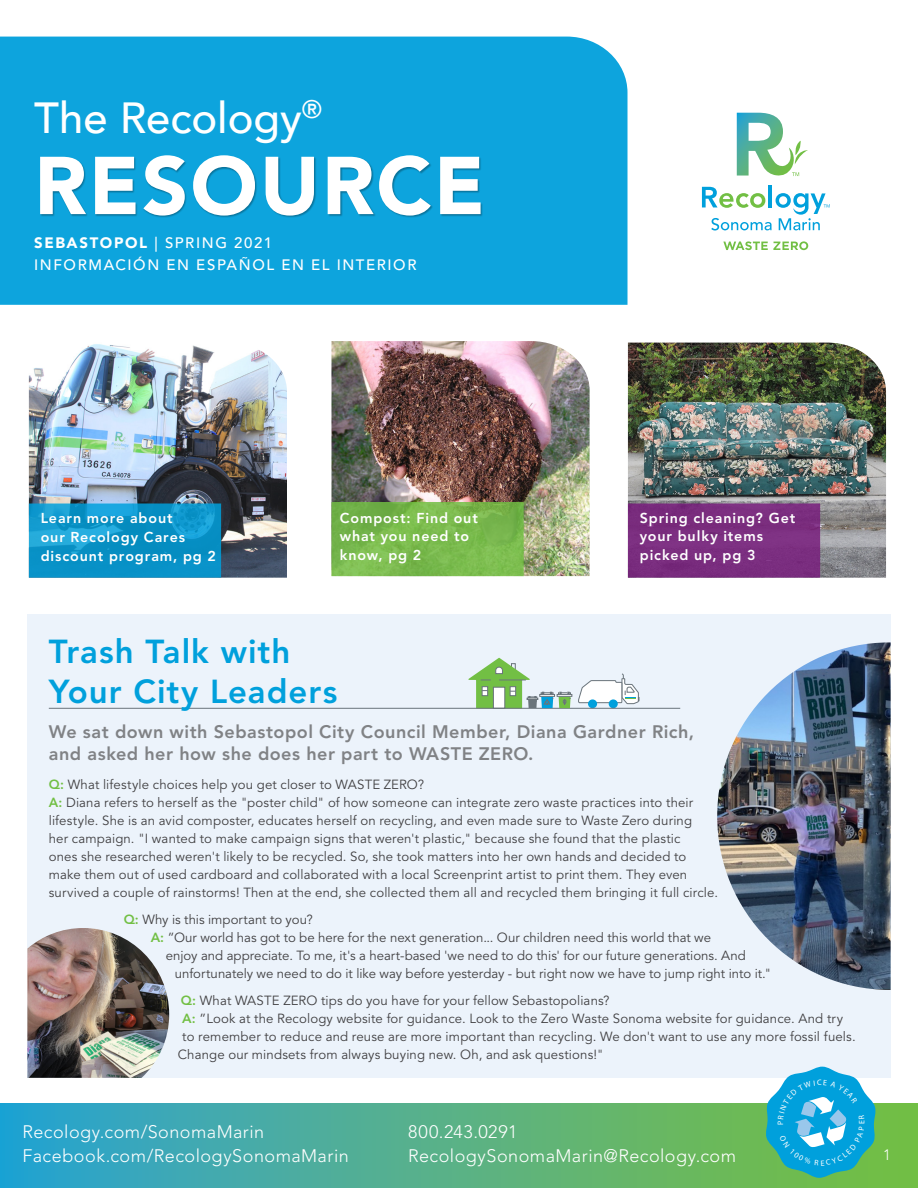
<style>
.page{position:relative;width:918px;height:1188px;background:#fff}
.page>*{position:absolute;margin:0;border:0;box-sizing:border-box;transform-origin:0 0}
.t1{font:900 81px "Avenir LT Std";letter-spacing:.025em;color:#fff}
.t2{font:500 43.5px "Avenir";color:#fff}
.Article_Title{font:800 33px "Avenir LT Std";letter-spacing:.03em;color:#00a0dc}
.Article_Secondary_Ti{font:300 18px "Avenir LT Std";letter-spacing:.025em;color:#fff}
.Italics{font:800 18px/22.5px "Avenir LT Std";letter-spacing:.03em;color:#808285}
.Masthead__Newsletter{font:500 15px "Avenir LT Std";letter-spacing:.105em;color:#fff}
.Italics-2{font:300 15px "Avenir LT Std";color:#fff}
.Body_Copy{font:800 14.25px/18.8px "Avenir LT Std";letter-spacing:.065em;color:#fff}
.t3{font:13.2px/18px "Avenir LT Std";letter-spacing:.01em;color:#414042}
.t4{font:7.95px "Myriad Pro";color:#fff}
.s1{font-weight:900}
.s2{font-weight:800;color:#72bf44}
</style>
<div class="page">
<svg style="left:0;top:1104px;width:918px;height:84px;background:#51af8d"></svg>
<div style="left:0;top:37px;width:628px;height:268px;background:#0da4dd"></div>
<div style="left:40px;top:156px;width:443px;height:61px;background:#000;opacity:.3"></div>
<div style="left:27px;top:614px;width:864px;height:464px;background:#ecf3fb"></div>
<img style="left:717px;top:642px;width:174px;height:348px">
<img style="left:27px;top:928px;width:142px;height:150px">
<svg style="left:578px;top:673px;width:61px;height:32px"></svg>
<div style="left:609px;top:699px;width:9px;height:9px;background:#00a0dc;border-radius:50%"></div>
<div style="left:588px;top:699px;width:9px;height:9px;background:#00a0dc;border-radius:50%"></div>
<hr style="left:49px;top:708px;width:631px;height:1px;background:#6a747b">
<div style="left:557px;top:694px;width:15px;height:3px;background:#fff;border:1px solid #6a747b"></div>
<svg style="left:468px;top:658px;width:103px;height:51px"></svg>
<img style="left:29px;top:344px;width:258px;height:234px">
<img style="left:331px;top:341px;width:259px;height:235px">
<img style="left:628px;top:343px;width:258px;height:235px">
<svg style="left:29px;top:503px;width:192px;height:75px;background:#0e95c9"></svg>
<div style="left:628px;top:503px;width:192px;height:75px;background:#7b2e7f"></div>
<svg style="left:331px;top:502px;width:193px;height:74px;background:#79b84d"></svg>
<hr style="left:769px;top:185px;width:3px;height:22px;background:#00a0dc">
<svg style="left:737px;top:113px;width:71px;height:63px"></svg>
<svg style="left:723px;top:241px;width:85px;height:9px"></svg>
<svg style="left:702px;top:187px;width:128px;height:44px"></svg>
<svg style="left:765px;top:1066px;width:112px;height:112px"></svg>
<p class="t2" style="left:34px;top:80px;width:289px">The Recology<sup>®</sup></p>
<p class="t1" style="left:34px;top:137px;width:452px">RESOURCE</p>
<p class="Masthead__Newsletter" style="left:34px;top:234px;width:239px"><span class="s1">SEBASTOPOL</span> | SPRING 2021</p>
<p class="Masthead__Newsletter" style="left:34px;top:256px;width:384px">INFORMACIÓN EN ESPAÑOL EN EL INTERIOR</p>
<p class="Body_Copy" style="left:41px;top:509px;width:177px">Learn more about<br>our Recology Cares discount program, pg 2</p>
<p class="Body_Copy" style="left:340px;top:508px;width:140px">Compost: Find out what you need to know, pg 2</p>
<p class="Body_Copy" style="left:640px;top:508px;width:157px">Spring cleaning? Get your bulky items picked up, pg 3</p>
<p class="Article_Title" style="left:49px;top:632px;width:243px">Trash Talk with</p>
<p class="Article_Title" style="left:49px;top:672px;width:290px">Your City Leaders</p>
<p class="Italics" style="left:49px;top:720px;width:647px">We sat down with Sebastopol City Council Member, Diana Gardner Rich, and asked her how she does her part to WASTE ZERO.</p>
<p class="t3" style="left:49px;top:776px;width:671px"><span class="s2">Q:</span> What lifestyle choices help you get closer to WASTE ZERO?<br><span class="s2">A:</span> Diana refers to herself as the "poster child" of how someone can integrate zero waste practices into their lifestyle. She is an avid composter, educates herself on recycling, and even made sure to Waste Zero during<br>her campaign. "I wanted to make campaign signs that weren't plastic," because she found that the plastic<br>ones she researched weren't likely to be recycled. So, she took matters into her own hands and decided to make them out of used cardboard and collaborated with a local Screenprint artist to print them. They even survived a couple of rainstorms! Then at the end, she collected them all and recycled them bringing it full circle.</p>
<p class="t3" style="left:124px;top:911px;width:191px"><span class="s2">Q:</span> Why is this important to you?</p>
<p class="t3" style="left:151px;top:929px;width:562px"><span class="s2">A:</span> ”Our world has got to be here for the next generation... Our children need this world that we</p>
<p class="t3" style="left:166px;top:947px;width:582px">enjoy and appreciate. To me, it's a heart-based 'we need to do this' for our future generations. And</p>
<p class="t3" style="left:175px;top:965px;width:598px">unfortunately we need to do it like way before yesterday - but right now we have to jump right into it."</p>
<p class="t3" style="left:181px;top:992px;width:430px"><span class="s2">Q:</span> What WASTE ZERO tips do you have for your fellow Sebastopolians?</p>
<p class="t3" style="left:182px;top:1010px;width:662px"><span class="s2">A:</span> ”Look at the Recology website for guidance. Look to the Zero Waste Sonoma website for guidance. And try</p>
<p class="t3" style="left:182px;top:1028px;width:675px">to remember to reduce and reuse are more important than recycling. We don't want to use any more fossil fuels.</p>
<p class="t3" style="left:178px;top:1046px;width:427px">Change our mindsets from always buying new. Oh, and ask questions!"</p>
<p class="Article_Secondary_Ti" style="left:23px;top:1122px;width:243px">Recology.com/SonomaMarin</p>
<p class="Article_Secondary_Ti" style="left:23px;top:1146px;width:328px">Facebook.com/RecologySonomaMarin</p>
<p class="t4" style="left:857px;top:1124px;width:5px;rotate:-90deg">E</p>
<p class="Article_Secondary_Ti" style="left:408px;top:1121px;width:111px">800.243.0291</p>
<p class="Article_Secondary_Ti" style="left:408px;top:1145px;width:329px">RecologySonomaMarin@Recology.com</p>
<p class="Italics-2" style="left:883px;top:1146px;width:9px">1</p>
</div>
